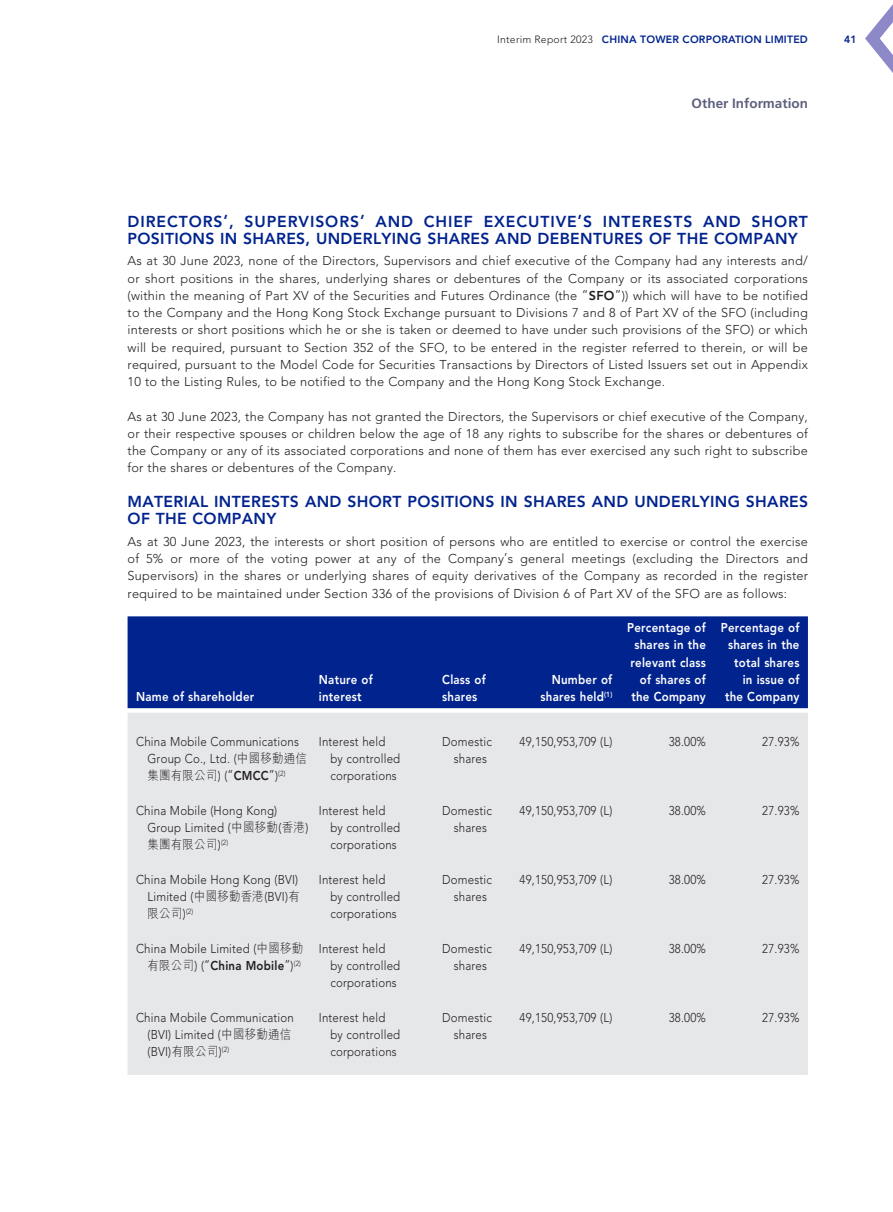
<style>
.page{position:relative;width:893px;height:1212px;background:#fff}
.page>*{position:absolute;margin:0;border:0;box-sizing:border-box;transform-origin:0 0}
.t1{font:800 15.75px/17.2px "Avenir LT Std";letter-spacing:.02em;color:#00238e}
.t2{font:700 13.5px "Frutiger LT Std";color:#5f607e}
.t3{font:300 12.75px/17.2px "Avenir LT Std";letter-spacing:.015em;color:#231f20;text-align:justify}
.t4{font:300 12.75px/17.2px "Avenir LT Std";letter-spacing:.015em;color:#231f20;scale:.9 1}
.t5{font:800 12.75px/17.2px "Avenir LT Std";letter-spacing:.02em;color:#fff;text-align:right;scale:.9 1}
.t6{font:300 12.75px "M Hei HK";letter-spacing:.015em;color:#231f20;scale:.9 1}
.t7{font:800 10.5px "Avenir LT Std";letter-spacing:.02em;color:#00238e}
.s1{font-weight:300;color:#231f20}
.s2{font-weight:800}
.s3{font-family:"M Hei HK"}
.s4{font-family:"Avenir LT Std"}
.s5{font-family:"Avenir LT Std";font-weight:800}
</style>
<div class="page">
<svg style="left:865px;top:4px;width:28px;height:69px"></svg>
<div style="left:128px;top:616px;width:680px;height:92px;background:#00238e"></div>
<div style="left:128px;top:713px;width:680px;height:362px;background:#e6e7e9"></div>
<p class="t7" style="left:497px;top:34px;width:312px"><span class="s1">Interim Report 2023</span> CHINA TOWER CORPORATION LIMITED</p>
<p class="t7" style="left:844px;top:34px;width:14px">41</p>
<p class="t2" style="left:692px;top:95px;width:118px">Other Information</p>
<p class="t1" style="left:128px;top:213px;width:682px">DIRECTORS’, SUPERVISORS’ AND CHIEF EXECUTIVE’S INTERESTS AND SHORT<br>POSITIONS IN SHARES, UNDERLYING SHARES AND DEBENTURES OF THE COMPANY</p>
<p class="t3" style="left:128px;top:252px;width:682px">As at 30 June 2023, none of the Directors, Supervisors and chief executive of the Company had any interests and/ or short positions in the shares, underlying shares or debentures of the Company or its associated corporations (within the meaning of Part XV of the Securities and Futures Ordinance (the “<span class="s2">SFO</span>”)) which will have to be notified to the Company and the Hong Kong Stock Exchange pursuant to Divisions 7 and 8 of Part XV of the SFO (including interests or short positions which he or she is taken or deemed to have under such provisions of the SFO) or which will be required, pursuant to Section 352 of the SFO, to be entered in the register referred to therein, or will be required, pursuant to the Model Code for Securities Transactions by Directors of Listed Issuers set out in Appendix 10 to the Listing Rules, to be notified to the Company and the Hong Kong Stock Exchange.</p>
<p class="t3" style="left:128px;top:408px;width:682px">As at 30 June 2023, the Company has not granted the Directors, the Supervisors or chief executive of the Company, or their respective spouses or children below the age of 18 any rights to subscribe for the shares or debentures of the Company or any of its associated corporations and none of them has ever exercised any such right to subscribe for the shares or debentures of the Company.</p>
<p class="t1" style="left:128px;top:493px;width:682px">MATERIAL INTERESTS AND SHORT POSITIONS IN SHARES AND UNDERLYING SHARES<br>OF THE COMPANY</p>
<p class="t3" style="left:128px;top:533px;width:682px">As at 30 June 2023, the interests or short position of persons who are entitled to exercise or control the exercise of 5% or more of the voting power at any of the Company’s general meetings (excluding the Directors and Supervisors) in the shares or underlying shares of equity derivatives of the Company as recorded in the register required to be maintained under Section 336 of the provisions of Division 6 of Part XV of the SFO are as follows:</p>
<p class="t5" style="left:136px;top:688px;width:133px">Name of shareholder</p>
<p class="t5" style="left:319px;top:671px;width:61px;text-align:left">Nature of interest</p>
<p class="t5" style="left:442px;top:671px;width:50px;text-align:left">Class of shares</p>
<p class="t5" style="left:541px;top:671px;width:81px">Number of shares held<sup>(1)</sup></p>
<p class="t5" style="left:627px;top:619px;width:89px">Percentage of shares in the relevant class of shares of the Company</p>
<p class="t5" style="left:721px;top:619px;width:89px">Percentage of shares in the total shares<br>in issue of<br>the Company</p>
<p class="t4" style="left:148px;top:732px;width:179px;text-indent:-11px">China Mobile Communications<br>Group Co., Ltd. (<span class="s3">中國移動通信</span></p>
<p class="t6" style="left:148px;top:769px;width:155px">集團有限公司<span class="s4">) (“</span><span class="s5">CMCC</span><span class="s4">”)</span><sup>(2)</sup></p>
<p class="t4" style="left:148px;top:801px;width:180px;text-indent:-11px">China Mobile (Hong Kong)<br>Group Limited (<span class="s3">中國移動</span>(<span class="s3">香港</span>)</p>
<p class="t6" style="left:148px;top:838px;width:91px">集團有限公司<span class="s4">)</span><sup>(2)</sup></p>
<p class="t4" style="left:136px;top:870px;width:184px;text-align:right">China Mobile Hong Kong (BVI)<br>Limited (<span class="s3">中國移動香港</span>(BVI)<span class="s3">有</span></p>
<p class="t6" style="left:148px;top:907px;width:52px">限公司<span class="s4">)</span><sup>(2)</sup></p>
<p class="t4" style="left:330px;top:732px;width:79px;text-indent:-11px">Interest held by controlled corporations</p>
<p class="t4" style="left:442px;top:732px;width:57px;text-align:center">Domestic shares</p>
<p class="t4" style="left:520px;top:732px;width:104px">49,150,953,709 (L)</p>
<p class="t4" style="left:669px;top:732px;width:43px">38.00%</p>
<p class="t4" style="left:762px;top:732px;width:43px">27.93%</p>
<p class="t4" style="left:330px;top:801px;width:79px;text-indent:-11px">Interest held by controlled corporations</p>
<p class="t4" style="left:442px;top:801px;width:57px;text-align:center">Domestic shares</p>
<p class="t4" style="left:520px;top:801px;width:104px">49,150,953,709 (L)</p>
<p class="t4" style="left:669px;top:801px;width:43px">38.00%</p>
<p class="t4" style="left:762px;top:801px;width:43px">27.93%</p>
<p class="t4" style="left:330px;top:870px;width:79px;text-indent:-11px">Interest held by controlled corporations</p>
<p class="t4" style="left:442px;top:870px;width:57px;text-align:center">Domestic shares</p>
<p class="t4" style="left:520px;top:870px;width:104px">49,150,953,709 (L)</p>
<p class="t4" style="left:669px;top:870px;width:43px">38.00%</p>
<p class="t4" style="left:762px;top:870px;width:43px">27.93%</p>
<p class="t4" style="left:136px;top:939px;width:187px;text-align:right">China Mobile Limited (<span class="s3">中國移動有限公司</span>) (“<span class="s2">China Mobile</span>”)<sup>(2)</sup></p>
<p class="t4" style="left:330px;top:939px;width:79px;text-indent:-11px">Interest held by controlled corporations</p>
<p class="t4" style="left:442px;top:939px;width:57px;text-align:center">Domestic shares</p>
<p class="t4" style="left:520px;top:939px;width:104px">49,150,953,709 (L)</p>
<p class="t4" style="left:669px;top:939px;width:43px">38.00%</p>
<p class="t4" style="left:762px;top:939px;width:43px">27.93%</p>
<p class="t4" style="left:148px;top:1008px;width:164px;text-indent:-11px">China Mobile Communication (BVI) Limited (<span class="s3">中國移動通信</span>(BVI)<span class="s3">有限公司</span>)<sup>(2)</sup></p>
<p class="t4" style="left:330px;top:1008px;width:79px;text-indent:-11px">Interest held by controlled corporations</p>
<p class="t4" style="left:442px;top:1008px;width:57px;text-align:center">Domestic shares</p>
<p class="t4" style="left:520px;top:1008px;width:104px">49,150,953,709 (L)</p>
<p class="t4" style="left:669px;top:1008px;width:43px">38.00%</p>
<p class="t4" style="left:762px;top:1008px;width:43px">27.93%</p>
</div>
